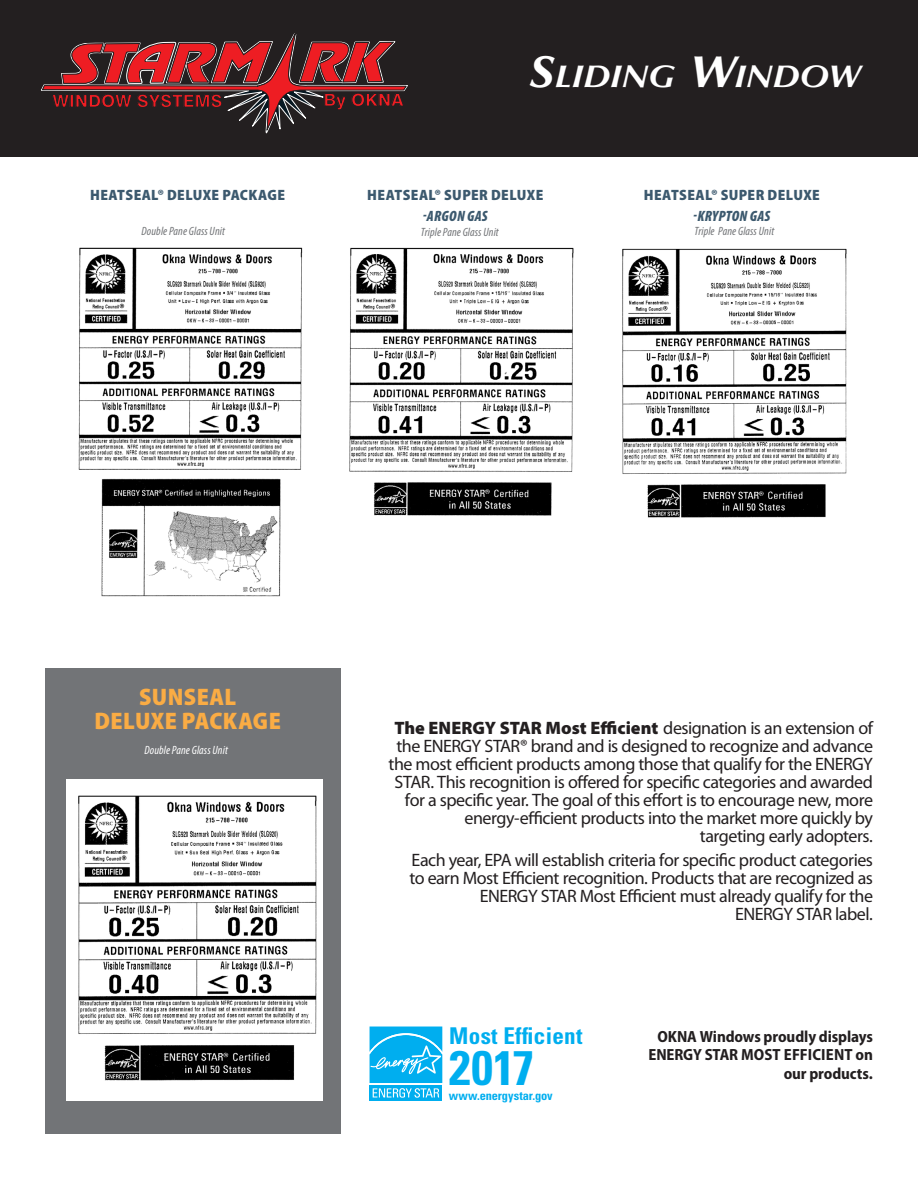
<style>
.page{position:relative;width:918px;height:1188px;background:#fff}
.page>*{position:absolute;margin:0;border:0;box-sizing:border-box;transform-origin:0 0}
.t1{font:700 condensed 48.45px "Univers LT Std";color:#00aeef}
.t2{font:italic 700 31.5px "Optima LT Std";letter-spacing:-.005em;color:#fff;scale:1.1 1}
.t3{font:900 semi-condensed 24px/24px "Myriad Pro";letter-spacing:.015em;color:#faac44;text-align:center}
.t4{font:700 condensed 23.1px "Univers LT Std";letter-spacing:.015em;color:#00aeef}
.t5{font:18px/18px "Myriad Pro";letter-spacing:-.03em;color:#231f20;text-align:right}
.t6{font:800 17.4px "Swiss 721 BT";color:#ee1d23}
.t7{font:700 semi-condensed 16.2px/18.9px "Myriad Pro";letter-spacing:-.005em;color:#231f20;text-align:right}
.t8{font:900 semi-condensed 15px/21px "Myriad Pro";letter-spacing:.025em;color:#3c596e;text-align:center}
.t9{font:italic 900 condensed 15px "Myriad Pro";letter-spacing:.02em;color:#3c596e}
.t10{font:700 condensed 12.45px "Univers LT Std";color:#00aeef}
.t11{font:italic condensed 12px "Myriad Pro";letter-spacing:.01em;color:#727477}
.t12{font:italic condensed 12px "Myriad Pro";letter-spacing:.01em;color:#fff}
.s1{font-size:45px}
.s2{font-style:italic;font-stretch:condensed}
.s3{font-weight:900}
</style>
<div class="page">
<img style="left:78px;top:247px;width:225px;height:350px">
<img style="left:349px;top:247px;width:225px;height:269px">
<img style="left:622px;top:248px;width:225px;height:270px">
<div style="left:0;top:0;width:918px;height:156px;background:#231f20"></div>
<svg style="left:41px;top:33px;width:367px;height:101px"></svg>
<div style="left:45px;top:669px;width:296px;height:465px;background:#727477"></div>
<img style="left:66px;top:780px;width:257px;height:320px">
<svg style="left:369px;top:1026px;width:74px;height:75px;background:#2fbdf1"></svg>
<p class="t6" style="left:52px;top:90px;width:172px">WINDOW SYSTEMS</p>
<p class="t6" style="left:324px;top:89px;width:82px">By OKNA</p>
<p class="t2" style="left:529px;top:58px;width:302px"><span class="s1">S</span>LIDING <span class="s1">W</span>INDOW</p>
<p class="t8" style="left:90px;top:185px;width:197px">HEATSEAL® DELUXE PACKAGE</p>
<p class="t8" style="left:367px;top:185px;width:178px">HEATSEAL® SUPER DELUXE</p>
<p class="t9" style="left:423px;top:208px;width:66px">-ARGON GAS</p>
<p class="t8" style="left:644px;top:185px;width:178px">HEATSEAL® SUPER DELUXE <span class="s2">-KRYPTON GAS</span></p>
<p class="t11" style="left:142px;top:224px;width:85px">Double Pane Glass Unit</p>
<p class="t11" style="left:421px;top:224px;width:79px">Triple Pane Glass Unit</p>
<p class="t11" style="left:695px;top:224px;width:81px">Triple Pane Glass Unit</p>
<p class="t3" style="left:94px;top:685px;width:188px">SUNSEAL<br>DELUXE PACKAGE</p>
<p class="t12" style="left:144px;top:743px;width:85px">Double Pane Glass Unit</p>
<p class="t5" style="left:389px;top:719px;width:486px"><span class="s3">The ENERGY STAR Most Efficient</span> designation is an extension of the ENERGY STAR® brand and is designed to recognize and advance the most efficient products among those that qualify for the ENERGY STAR. This recognition is offered for specific categories and awarded for a specific year. The goal of this effort is to encourage new, more energy-efficient products into the market more quickly by<br>targeting early adopters.</p>
<p class="t5" style="left:409px;top:851px;width:465px">Each year, EPA will establish criteria for specific product categories to earn Most Efficient recognition. Products that are recognized as ENERGY STAR Most Efficient must already qualify for the<br>ENERGY STAR label.</p>
<p class="t4" style="left:449px;top:1022px;width:135px">Most Efficient</p>
<p class="t1" style="left:449px;top:1038px;width:86px">2017</p>
<p class="t10" style="left:449px;top:1088px;width:105px">www.energystar.gov</p>
<p class="t7" style="left:648px;top:1027px;width:226px">OKNA Windows proudly displays<br>ENERGY STAR MOST EFFICIENT on our products.</p>
</div>
